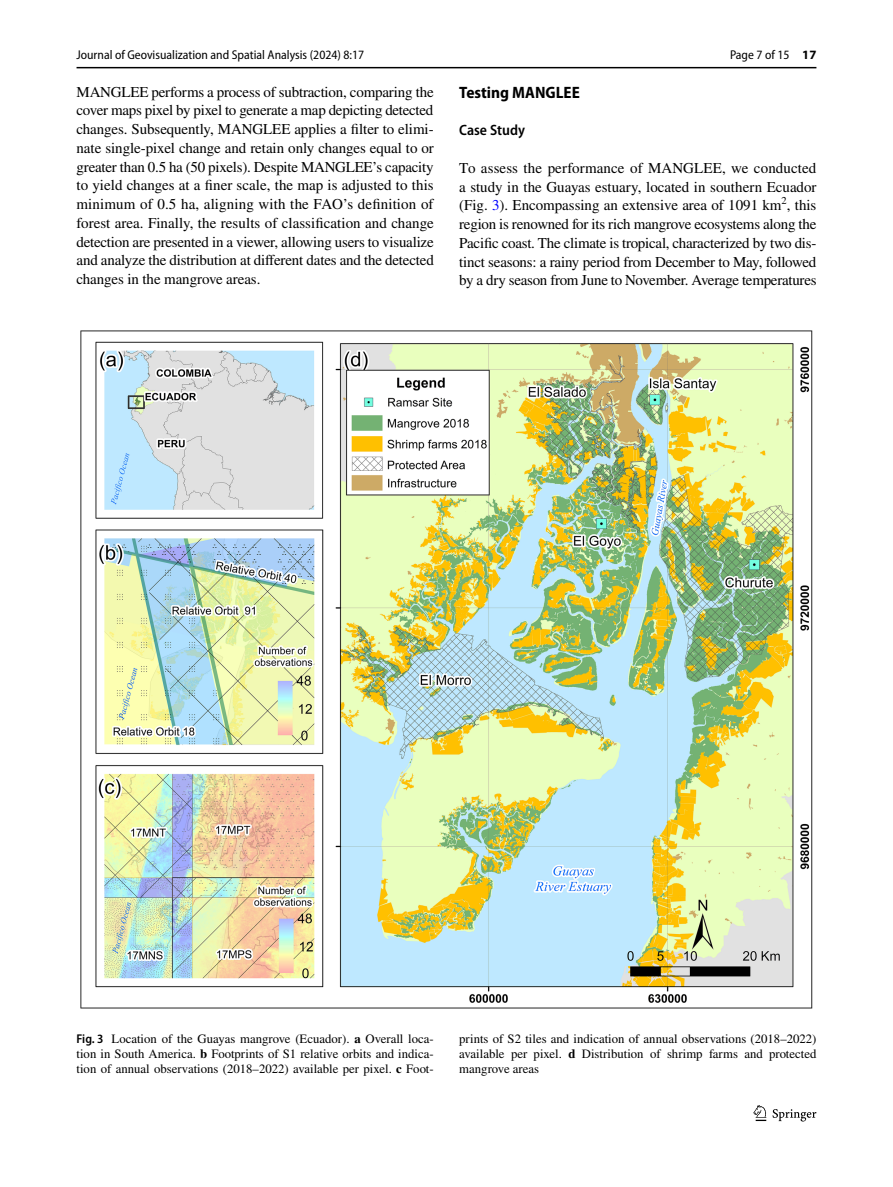
<style>
.page{position:relative;width:893px;height:1187px;background:#fff}
.page>*{position:absolute;margin:0;border:0;box-sizing:border-box;transform-origin:0 0}
.t1{font:700 semi-condensed 16.5px "Myriad Pro";color:#000}
.t2{font:15px/18.8px "STIX";letter-spacing:-.015em;color:#000;text-align:justify}
.t3{font:600 semi-condensed 15px "Myriad Pro";color:#000}
.t4{font:12.75px/15px "STIX";color:#000;text-align:justify}
.t5{font:semi-condensed 12.75px "Myriad Pro";color:#000}
.s1{font-weight:700;font-stretch:normal}
.s2{color:#00f}
.s3{font-family:"Myriad Pro";font-weight:600;font-stretch:semi-condensed}
.s4{font-weight:700}
</style>
<div class="page">
<hr style="left:77px;top:67px;width:739px;height:1px;background:#000">
<svg style="left:753px;top:1105px;width:13px;height:15px"></svg>
<svg style="left:773px;top:1109px;width:43px;height:12px"></svg>
<img style="left:81px;top:330px;width:731px;height:678px">
<p class="t5" style="left:77px;top:48px;width:289px">Journal of Geovisualization and Spatial Analysis (2024) 8:17</p>
<p class="t5" style="left:730px;top:48px;width:88px">Page 7 of 15 <span class="s1">17</span></p>
<p class="t2" style="left:77px;top:83px;width:359px">MANGLEE performs a process of subtraction, comparing the cover maps pixel by pixel to generate a map depicting detected changes. Subsequently, MANGLEE applies a filter to elimi&shy;nate single-pixel change and retain only changes equal to or greater than 0.5 ha (50 pixels). Despite MANGLEE’s capacity to yield changes at a finer scale, the map is adjusted to this minimum of 0.5 ha, aligning with the FAO’s definition of forest area. Finally, the results of classification and change detection are presented in a viewer, allowing users to visualize and analyze the distribution at different dates and the detected changes in the mangrove areas.</p>
<p class="t1" style="left:459px;top:83px;width:122px">Testing MANGLEE</p>
<p class="t3" style="left:459px;top:122px;width:67px">Case Study</p>
<p class="t2" style="left:459px;top:159px;width:359px">To assess the performance of MANGLEE, we conducted a study in the Guayas estuary, located in southern Ecuador (Fig. <span class="s2">3</span>). Encompassing an extensive area of 1091 km<sup>2</sup>, this region is renowned for its rich mangrove ecosystems along the Pacific coast. The climate is tropical, characterized by two dis&shy;tinct seasons: a rainy period from December to May, followed by a dry season from June to November. Average temperatures</p>
<p class="t4" style="left:77px;top:1032px;width:359px"><span class="s3">Fig. 3</span> Location of the Guayas mangrove (Ecuador). <span class="s4">a</span> Overall loca&shy;tion in South America. <span class="s4">b</span> Footprints of S1 relative orbits and indica&shy;tion of annual observations (2018–2022) available per pixel. <span class="s4">c</span> Foot-</p>
<p class="t4" style="left:459px;top:1032px;width:359px">prints of S2 tiles and indication of annual observations (2018–2022) available per pixel. <span class="s4">d</span> Distribution of shrimp farms and protected mangrove areas</p>
</div>
